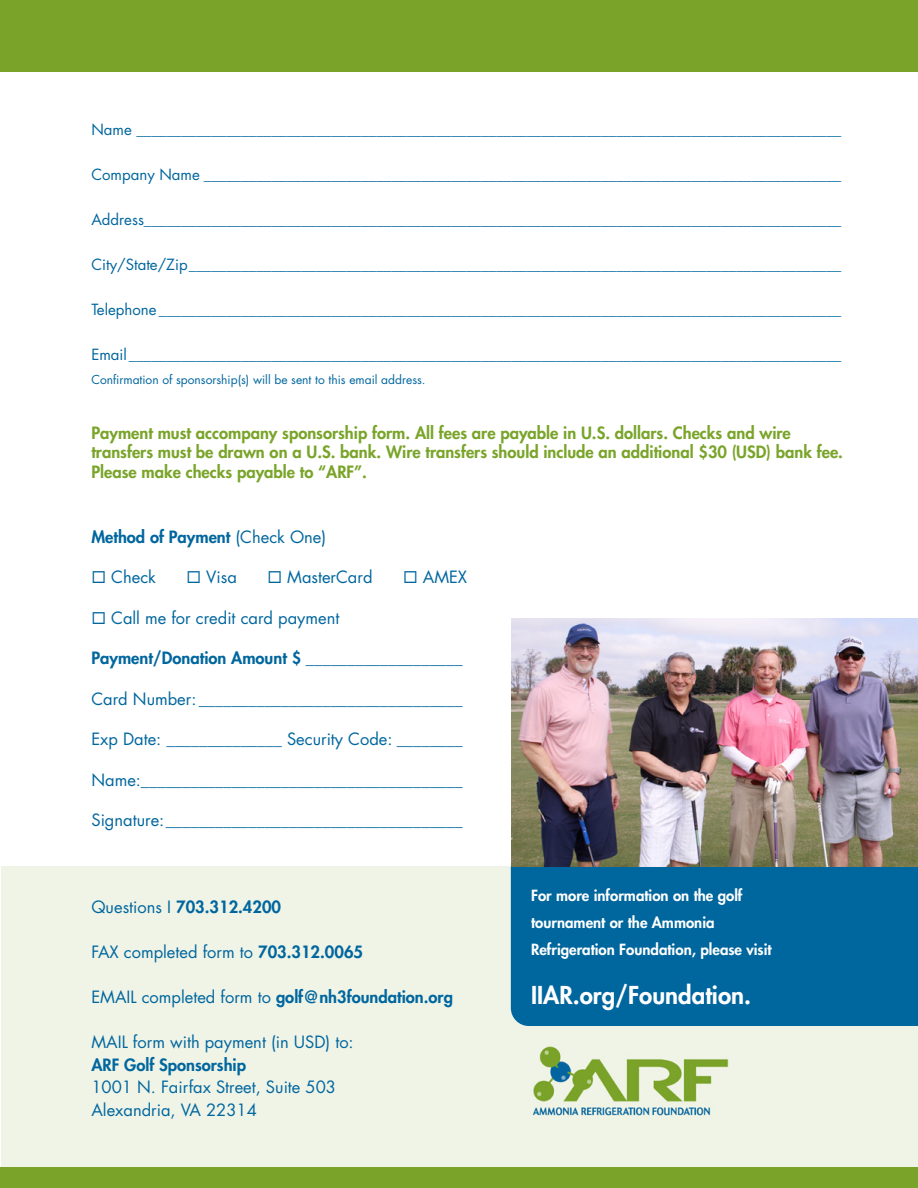
<style>
.page{position:relative;width:918px;height:1188px;background:#fff}
.page>*{position:absolute;margin:0;border:0;box-sizing:border-box;transform-origin:0 0}
.t1{font:800 24px "Futura Std";color:#fff}
.t2{font:16.5px "Futura Std";color:#00669e}
.t3{font:800 16.5px/19.5px "Futura Std";color:#79a429}
.t4{font:800 16.5px "Futura Std";color:#00669e}
.t5{font:15px "Futura Std";color:#00669e}
.t6{font:800 15px/27px "Futura Std";color:#fff}
.t7{font:12px "Futura Std";color:#00669e}
.s1{color:#006ea4}
.s2{font-weight:400}
.s3{font-weight:800}
</style>
<div class="page">
<div style="left:2px;top:866px;width:916px;height:301px;background:#f0f4e7"></div>
<div style="left:0;top:0;width:918px;height:71px;background:#79a429"></div>
<div style="left:511px;top:866px;width:407px;height:160px;background:#00669e"></div>
<img style="left:511px;top:618px;width:407px;height:248px">
<div style="left:0;top:1167px;width:918px;height:21px;background:#79a429"></div>
<img style="left:533px;top:1046px;width:196px;height:70px">
<p class="t5" style="left:91px;top:120px;width:751px">Name ______________________________________________________________________________________________</p>
<p class="t5" style="left:91px;top:165px;width:751px">Company Name _____________________________________________________________________________________</p>
<p class="t5" style="left:91px;top:210px;width:752px">Address_____________________________________________________________________________________________</p>
<p class="t5" style="left:91px;top:255px;width:751px">City/State/Zip_______________________________________________________________________________________</p>
<p class="t5" style="left:91px;top:300px;width:751px">Telephone ___________________________________________________________________________________________</p>
<p class="t5" style="left:91px;top:345px;width:751px">Email _______________________________________________________________________________________________</p>
<p class="t7" style="left:91px;top:372px;width:336px">Confirmation of sponsorship(s) will be sent to this email address<span class="s1">.</span></p>
<p class="t3" style="left:91px;top:423px;width:753px">Payment must accompany sponsorship form. All fees are payable in U.S. dollars. Checks and wire transfers must be drawn on a U.S. bank. Wire transfers should include an additional $30 (USD) bank fee.</p>
<p class="t3" style="left:91px;top:462px;width:277px">Please make checks payable to “ARF”.</p>
<p class="t4" style="left:91px;top:526px;width:236px">Method of Payment <span class="s2">(Check One)</span></p>
<p class="t2" style="left:91px;top:567px;width:66px">◻ Check</p>
<p class="t2" style="left:186px;top:567px;width:52px">◻ Visa</p>
<p class="t2" style="left:267px;top:567px;width:107px">◻ MasterCard</p>
<p class="t2" style="left:403px;top:567px;width:66px">◻ AMEX</p>
<p class="t2" style="left:91px;top:607px;width:249px">◻ Call me for credit card payment</p>
<p class="t4" style="left:91px;top:648px;width:373px">Payment/Donation Amount $ <span class="s2">___________________</span></p>
<p class="t2" style="left:91px;top:688px;width:373px">Card Number: ________________________________</p>
<p class="t2" style="left:91px;top:729px;width:373px">Exp Date: ______________ Security Code: ________</p>
<p class="t2" style="left:91px;top:769px;width:373px">Name:_______________________________________</p>
<p class="t2" style="left:91px;top:810px;width:373px">Signature:____________________________________</p>
<p class="t4" style="left:91px;top:896px;width:191px"><span class="s2">Questions I</span> 703.312.4200</p>
<p class="t2" style="left:91px;top:941px;width:273px">FAX completed form to <span class="s3">703.312.0065</span></p>
<p class="t4" style="left:91px;top:986px;width:363px"><span class="s2">EMAIL completed form to</span> golf@nh3foundation.org</p>
<p class="t2" style="left:91px;top:1031px;width:264px">MAIL form with payment (in USD) to:</p>
<p class="t4" style="left:91px;top:1054px;width:156px">ARF Golf Sponsorship</p>
<p class="t2" style="left:91px;top:1076px;width:246px">1001 N. Fairfax Street, Suite 503</p>
<p class="t2" style="left:91px;top:1099px;width:167px">Alexandria, VA 22314</p>
<p class="t6" style="left:531px;top:881px;width:242px">For more information on the golf tournament or the Ammonia<br>Refrigeration Foundation, please visit</p>
<p class="t1" style="left:531px;top:980px;width:222px">IIAR.org/Foundation.</p>
</div>
